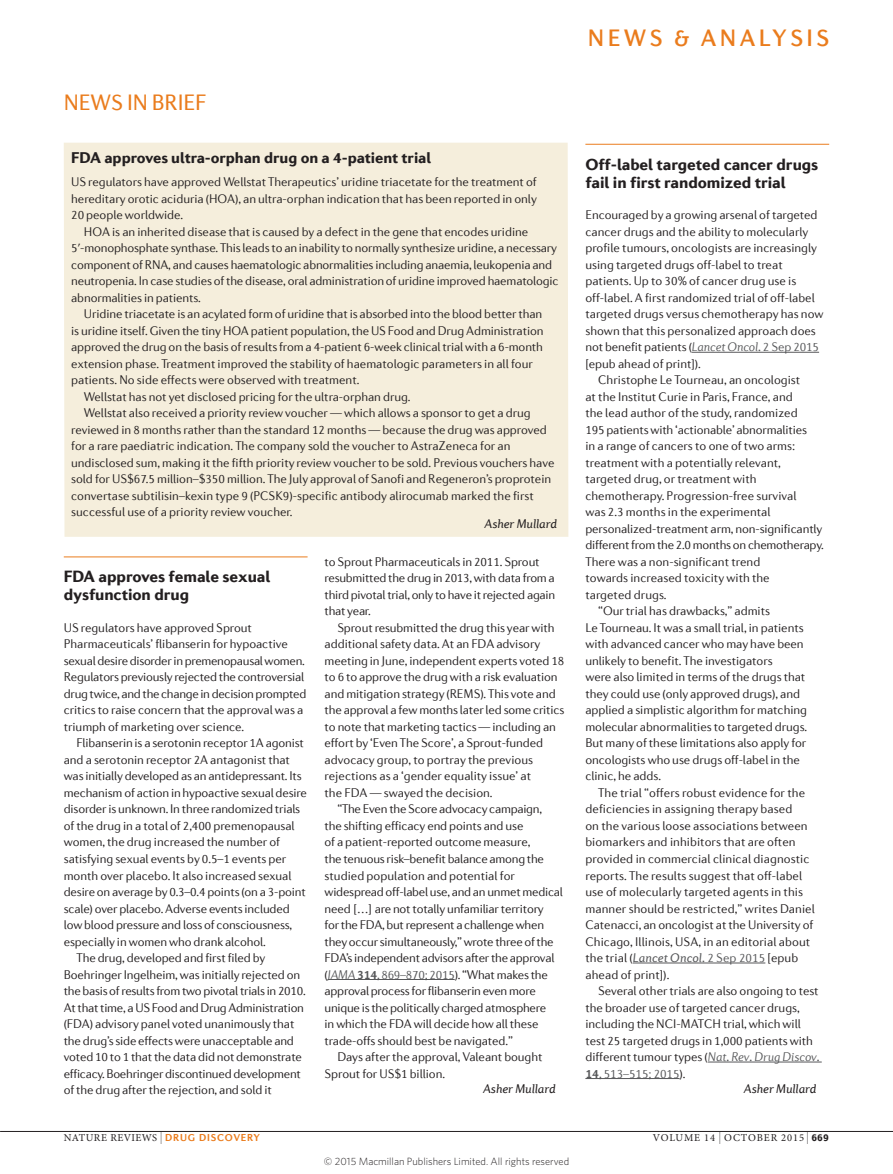
<style>
.page{position:relative;width:893px;height:1174px;background:#fff}
.page>*{position:absolute;margin:0;border:0;box-sizing:border-box;transform-origin:0 0}
.t1{font:500 24px "Diverda Sans Com";letter-spacing:.14em;color:#ea7c1d}
.Strapline_CAPS{font:22.5px "Diverda Sans Com";letter-spacing:-.005em;color:#ea7c1d}
.NIB_title{font:900 16.5px/18px "Diverda Sans Com";letter-spacing:-.005em;color:#231f20}
.NIB_box_title{font:900 15.75px "Diverda Sans Com";letter-spacing:-.005em;color:#231f20}
.NIB_text{font:12.75px/16.5px "Diverda Sans Com Light 2";letter-spacing:-.01em;color:#231f20}
.NIB_first{font:12.75px/16.5px "Diverda Sans Com Light 2";letter-spacing:-.005em;color:#231f20}
.bodyfirst{font:italic 12.75px "Diverda Sans Com";letter-spacing:-.005em;color:#231f20}
.t2{font:300 10.5px "Whitney";color:#231f20}
.Footer{font:10.5px "Minion Pro";letter-spacing:.04em;color:#231f20}
.Footer-2{font:10.5px "Minion Pro";letter-spacing:.085em;color:#231f20}
.s1{font-family:"Diverda Sans Com";font-weight:300}
.s2{font-family:"Minion Pro"}
.s3{font-family:"Diverda Sans Com";font-weight:300;font-style:italic;color:#57585a}
.s4{font-family:"Diverda Sans Com";font-weight:700;color:#57585a}
.s5{color:#57585a}
.s6{font-family:"Diverda Sans Com";font-style:italic;color:#57585a}
.s7{font-size:12px}
.s8{font-family:"Diverda Sans Com";font-weight:700;font-size:10.2px;color:#ea7c1d}
.s9{font-family:"Diverda Sans Com";font-weight:900}
</style>
<div class="page">
<div style="left:64px;top:143px;width:504px;height:394px;background:#f5eedc"></div>
<hr style="left:0;top:1131px;width:893px;height:1px;background:#231f20">
<hr style="left:328px;top:979px;width:127px;height:1px;background:#57585a">
<hr style="left:64px;top:556px;width:244px;height:1px;background:#ea7c1d">
<hr style="left:585px;top:144px;width:244px;height:1px;background:#ea7c1d">
<hr style="left:692px;top:352px;width:127px;height:1px;background:#57585a">
<hr style="left:633px;top:962px;width:132px;height:1px;background:#57585a">
<hr style="left:708px;top:1061px;width:114px;height:1px;background:#57585a">
<hr style="left:585px;top:1078px;width:95px;height:1px;background:#57585a">
<p class="Strapline_CAPS" style="left:64px;top:90px;width:144px">NEWS IN BRIEF</p>
<p class="NIB_box_title" style="left:71px;top:148px;width:361px">FDA approves ultra-orphan drug on a 4-patient trial</p>
<p class="NIB_first" style="left:71px;top:174px;width:467px;text-align:justify">US regulators have approved Wellstat Therapeutics’ uridine triacetate for the treatment of hereditary orotic aciduria (HOA), an ultra-orphan indication that has been reported in only <span class="s1">20 people worldwide.</span></p>
<p class="NIB_text" style="left:71px;top:223px;width:489px;text-indent:13px">HOA is an inherited disease that is caused by a defect in the gene that encodes uridine 5<span class="s2">ʹ</span>‑monophosphate synthase. This leads to an inability to normally synthesize uridine, a necessary component of RNA, and causes haematologic abnormalities including anaemia, leukopenia and neutropenia. In case studies of the disease, oral administration of uridine improved haematologic abnormalities in patients.</p>
<p class="NIB_text" style="left:71px;top:306px;width:474px;text-indent:13px">Uridine triacetate is an acylated form of uridine that is absorbed into the blood better than is uridine itself. Given the tiny HOA patient population, the US Food and Drug Administration approved the drug on the basis of results from a 4‑patient 6‑week clinical trial with a 6‑month extension phase. Treatment improved the stability of haematologic parameters in all four patients. No side effects were observed with treatment.</p>
<p class="NIB_text" style="left:84px;top:388px;width:328px">Wellstat has not yet disclosed pricing for the ultra-orphan drug.</p>
<p class="NIB_text" style="left:71px;top:405px;width:485px;text-indent:13px">Wellstat also received a priority review voucher — which allows a sponsor to get a drug <span class="s1">reviewed in 8 months rather than the standard 12 months — because the drug was approved </span>for a rare paediatric indication. The company sold the voucher to AstraZeneca for an undisclosed sum, making it the fifth priority review voucher to be sold. Previous vouchers have <span class="s1">sold for US$67.5 million–$350 million. The July approval of Sanofi and Regeneron’s proprotein </span>convertase subtilisin–kexin type 9 (PCSK9)-specific antibody alirocumab marked the first successful use of a priority review voucher.</p>
<p class="bodyfirst" style="left:484px;top:517px;width:74px">Asher Mullard</p>
<p class="NIB_title" style="left:64px;top:567px;width:208px">FDA approves female sexual dysfunction drug</p>
<p class="NIB_first" style="left:64px;top:619px;width:244px">US regulators have approved Sprout Pharmaceuticals’ flibanserin for hypoactive sexual desire disorder in premenopausal women.<br>Regulators previously rejected the controversial drug twice, and the change in decision prompted critics to raise concern that the approval was a triumph of marketing over science.</p>
<p class="NIB_text" style="left:64px;top:735px;width:245px;text-indent:13px"><span class="s1">Flibanserin is a serotonin receptor 1A agonist </span>and a serotonin receptor 2A antagonist that was initially developed as an antidepressant. Its mechanism of action in hypoactive sexual desire disorder is unknown. In three randomized trials of the drug in a total of 2,400 premenopausal women, the drug increased the number of <span class="s1">satisfying sexual events by 0.5–1 events per </span>month over placebo. It also increased sexual desire on average by 0.3–0.4 points (on a 3-point scale) over placebo. Adverse events included low blood pressure and loss of consciousness, especially in women who drank alcohol.</p>
<p class="NIB_text" style="left:64px;top:949px;width:243px;text-indent:13px">The drug, developed and first filed by Boehringer Ingelheim, was initially rejected on the basis of results from two pivotal trials in 2010.<br>At that time, a US Food and Drug Administration (FDA) advisory panel voted unanimously that the drug’s side effects were unacceptable and voted 10 to 1 that the data did not demonstrate efficacy. Boehringer discontinued development of the drug after the rejection, and sold it</p>
<p class="NIB_text" style="left:325px;top:553px;width:232px">to Sprout Pharmaceuticals in 2011. Sprout resubmitted the drug in 2013, with data from a third pivotal trial, only to have it rejected again that year.</p>
<p class="NIB_text" style="left:325px;top:619px;width:241px;text-indent:13px">Sprout resubmitted the drug this year with additional safety data. At an FDA advisory meeting in June, independent experts voted 18 to 6 to approve the drug with a risk evaluation and mitigation strategy (REMS). This vote and the approval a few months later led some critics to note that marketing tactics — including an effort by ‘Even The Score’, a Sprout-funded advocacy group, to portray the previous rejections as a ‘gender equality issue’ at<br>the FDA — swayed the decision.</p>
<p class="NIB_text" style="left:325px;top:801px;width:240px;text-indent:13px">“The Even the Score advocacy campaign,<br>the shifting efficacy end points and use<br>of a patient-reported outcome measure,<br>the tenuous risk–benefit balance among the studied population and potential for widespread off-label use, and an unmet medical need […] are not totally unfamiliar territory<br>for the FDA, but represent a challenge when they occur simultaneously,” wrote three of the FDA’s independent advisors after the approval (<span class="s3">JAMA</span><span class="s4">314</span><span class="s5">, 869–870; 2015</span>). “What makes the approval process for flibanserin even more unique is the politically charged atmosphere<br>in which the FDA will decide how all these trade-offs should best be navigated.”</p>
<p class="NIB_text" style="left:325px;top:1048px;width:219px;text-indent:13px">Days after the approval, Valeant bought<br><span class="s1">Sprout for US$1 billion.</span></p>
<p class="bodyfirst" style="left:483px;top:1081px;width:74px">Asher Mullard</p>
<h1 class="t1" style="left:588px;top:24px;width:243px">NEWS &amp; ANALYSIS</h1>
<p class="NIB_title" style="left:585px;top:155px;width:234px">Off-label targeted cancer drugs fail in first randomized trial</p>
<p class="NIB_first" style="left:585px;top:207px;width:240px">Encouraged by a growing arsenal of targeted cancer drugs and the ability to molecularly profile tumours, oncologists are increasingly using targeted drugs off-label to treat patients. Up to 30% of cancer drug use is off-label. A first randomized trial of off-label targeted drugs versus chemotherapy has now shown that this personalized approach does not benefit patients (<span class="s3">Lancet Oncol</span><span class="s6">.</span> <span class="s5">2 Sep 2015 </span>[epub ahead of print]).</p>
<p class="NIB_text" style="left:585px;top:372px;width:240px;text-indent:13px">Christophe Le Tourneau, an oncologist<br>at the Institut Curie in Paris, France, and<br>the lead author of the study, randomized<br><span class="s1">195 patients with ‘actionable’ abnormalities<br></span>in a range of cancers to one of two arms: treatment with a potentially relevant, targeted drug, or treatment with chemotherapy. Progression-free survival<br><span class="s1">was 2.3 months in the experimental </span>personalized-treatment arm, non-significantly <span class="s1">different from the 2.0 months on chemotherapy.<br></span>There was a non-significant trend<br>towards increased toxicity with the<br>targeted drugs.</p>
<p class="NIB_text" style="left:585px;top:603px;width:223px;text-indent:13px">“Our trial has drawbacks,” admits<br><span class="s1">Le Tourneau. It was a small trial, in patients </span>with advanced cancer who may have been unlikely to benefit. The investigators<br>were also limited in terms of the drugs that they could use (only approved drugs), and applied a simplistic algorithm for matching molecular abnormalities to targeted drugs.<br>But many of these limitations also apply for oncologists who use drugs off-label in the clinic, he adds.</p>
<p class="NIB_text" style="left:585px;top:784px;width:231px;text-indent:13px">The trial “offers robust evidence for the deficiencies in assigning therapy based<br>on the various loose associations between biomarkers and inhibitors that are often provided in commercial clinical diagnostic reports. The results suggest that off-label use of molecularly targeted agents in this manner should be restricted,” writes Daniel Catenacci, an oncologist at the University of Chicago, Illinois, USA, in an editorial about the trial (<span class="s6">Lancet Oncol.</span> <span class="s5">2 Sep 2015</span> [epub ahead of print]).</p>
<p class="NIB_text" style="left:585px;top:982px;width:236px;text-indent:13px">Several other trials are also ongoing to test the broader use of targeted cancer drugs, including the NCI-MATCH trial, which will <span class="s1">test 25 targeted drugs in 1,000 patients with </span>different tumour types (<span class="s3">Nat</span><span class="s6">.</span> <span class="s3">Rev</span><span class="s6">.</span> <span class="s3">Drug Discov</span><span class="s6">.<br></span><span class="s4">14</span><span class="s5">, 513–515; 2015</span>).</p>
<p class="bodyfirst" style="left:744px;top:1081px;width:74px">Asher Mullard</p>
<p class="Footer" style="left:64px;top:1130px;width:198px">NATURE REVIEWS <span class="s7">|</span> <span class="s8">DRUG DISCOVERY</span></p>
<p class="Footer-2" style="left:653px;top:1130px;width:177px">VOLUME 14 <span class="s7">|</span> OCTOBER 2015 <span class="s7">|</span> <span class="s9">669</span></p>
<p class="t2" style="left:324px;top:1154px;width:247px">© 2015 Macmillan Publishers Limited. All rights reserved</p>
</div>
